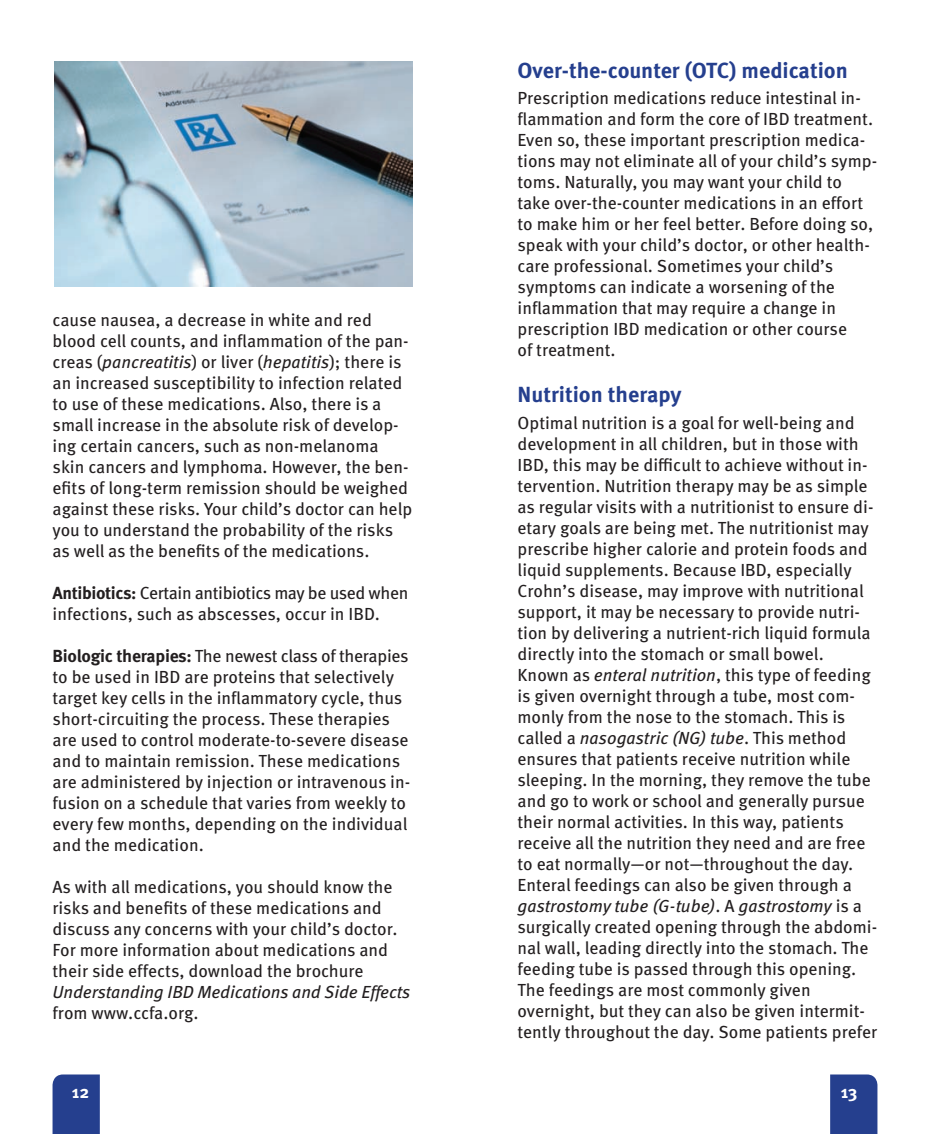
<style>
.page{position:relative;width:930px;height:1134px;background:#fff}
.page>*{position:absolute;margin:0;border:0;box-sizing:border-box;transform-origin:0 0}
.t1{font:700 21.88px "Meta Pro";color:#253f8e}
.t2{font:17.5px/21px "Meta Pro";color:#231f20}
.t3{font:17.5px/21px "Meta Pro";letter-spacing:-.02em;color:#231f20}
.t4{font:italic 17.5px "Meta Pro";letter-spacing:-.005em;color:#231f20}
.t5{font:700 17.5px "Meta Pro";color:#fff}
.s1{font-style:italic}
.s2{font-weight:700}
</style>
<div class="page">
<div style="left:830px;top:1074px;width:47px;height:60px;background:#253f8e"></div>
<div style="left:52px;top:1074px;width:48px;height:60px;background:#253f8e"></div>
<img style="left:55px;top:61px;width:357px;height:225px">
<p class="t2" style="left:52px;top:312px;width:361px">cause nausea, a decrease in white and red blood cell counts, and inflammation of the pan&shy;creas (<span class="s1">pancreatitis</span>) or liver (<span class="s1">hepatitis</span>); there is an increased susceptibility to infection related to use of these medications. Also, there is a small increase in the absolute risk of develop&shy;ing certain cancers, such as non-melanoma skin cancers and lymphoma. However, the ben&shy;efits of long-term remission should be weighed against these risks. Your child’s doctor can help you to understand the probability of the risks as well as the benefits of the medications.</p>
<p class="t3" style="left:52px;top:585px;width:357px"><span class="s2">Antibiotics:</span> Certain antibiotics may be used when infections, such as abscesses, occur in IBD.</p>
<p class="t2" style="left:52px;top:648px;width:359px"><span class="s2">Biologic therapies:</span> The newest class of therapies to be used in IBD are proteins that selectively target key cells in the inflammatory cycle, thus short-circuiting the process. These therapies are used to control moderate-to-severe disease and to maintain remission. These medications are administered by injection or intravenous in&shy;fusion on a schedule that varies from weekly to every few months, depending on the individual and the medication.</p>
<p class="t2" style="left:52px;top:879px;width:346px">As with all medications, you should know the risks and benefits of these medications and discuss any concerns with your child’s doctor.<br>For more information about medications and their side effects, download the brochure</p>
<p class="t4" style="left:52px;top:986px;width:359px">Understanding IBD Medications and Side Effects</p>
<p class="t2" style="left:53px;top:1005px;width:148px">from www.ccfa.org.</p>
<p class="t1" style="left:517px;top:63px;width:332px">Over-the-counter (OTC) medication</p>
<p class="t2" style="left:517px;top:89px;width:361px">Prescription medications reduce intestinal in&shy;flammation and form the core of IBD treatment.<br>Even so, these important prescription medica&shy;tions may not eliminate all of your child’s symp&shy;toms. Naturally, you may want your child to take over-the-counter medications in an effort to make him or her feel better. Before doing so, speak with your child’s doctor, or other health&shy;care professional. Sometimes your child’s symptoms can indicate a worsening of the inflammation that may require a change in prescription IBD medication or other course<br>of treatment.</p>
<p class="t1" style="left:517px;top:387px;width:166px">Nutrition therapy</p>
<p class="t2" style="left:517px;top:414px;width:361px">Optimal nutrition is a goal for well-being and development in all children, but in those with IBD, this may be difficult to achieve without in&shy;tervention. Nutrition therapy may be as simple as regular visits with a nutritionist to ensure di&shy;etary goals are being met. The nutritionist may prescribe higher calorie and protein foods and liquid supplements. Because IBD, especially Crohn’s disease, may improve with nutritional support, it may be necessary to provide nutri&shy;tion by delivering a nutrient-rich liquid formula directly into the stomach or small bowel.<br>Known as <span class="s1">enteral nutrition</span>, this type of feeding is given overnight through a tube, most com&shy;monly from the nose to the stomach. This is called a <span class="s1">nasogastric (NG) tube</span>. This method ensures that patients receive nutrition while sleeping. In the morning, they remove the tube and go to work or school and generally pursue their normal activities. In this way, patients receive all the nutrition they need and are free to eat normally—or not—throughout the day.<br>Enteral feedings can also be given through a <span class="s1">gastrostomy tube (G-tube)</span>. A <span class="s1">gastrostomy</span> is a surgically created opening through the abdomi&shy;nal wall, leading directly into the stomach. The feeding tube is passed through this opening.<br>The feedings are most commonly given overnight, but they can also be given intermit&shy;tently throughout the day. Some patients prefer</p>
<p class="t5" style="left:72px;top:1086px;width:19px">12</p>
<p class="t5" style="left:840px;top:1086px;width:18px">13</p>
</div>
